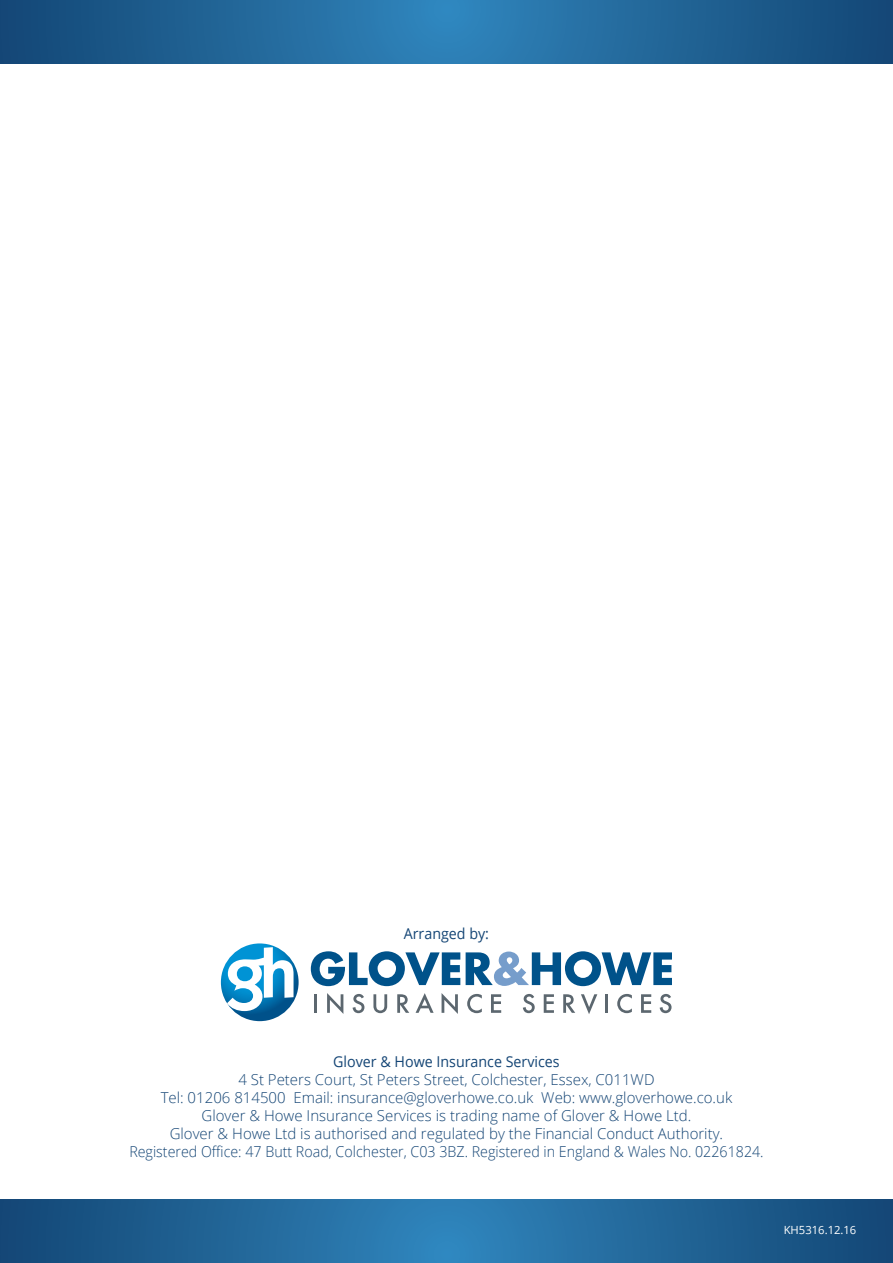
<style>
.page{position:relative;width:893px;height:1263px;background:#fff}
.page>*{position:absolute;margin:0;border:0;box-sizing:border-box;transform-origin:0 0}
.t1{font:300 15px/18px "Open Sans";color:#144575;text-align:center}
.t2{font:15px "Open Sans";color:#144575;scale:.95 1}
.t3{font:11.25px "Open Sans";color:#fff}
</style>
<div class="page">
<svg style="left:0;top:1199px;width:893px;height:64px;background:#216597"></svg>
<svg style="left:0;top:0;width:893px;height:64px;background:#216597"></svg>
<svg style="left:311px;top:951px;width:149px;height:35px"></svg>
<svg style="left:466px;top:951px;width:206px;height:35px"></svg>
<svg style="left:221px;top:943px;width:78px;height:78px"></svg>
<svg style="left:227px;top:947px;width:67px;height:64px"></svg>
<hr style="left:314px;top:994px;width:3px;height:19px;background:#5c676f">
<svg style="left:327px;top:993px;width:16px;height:21px"></svg>
<svg style="left:353px;top:994px;width:11px;height:19px"></svg>
<svg style="left:373px;top:994px;width:14px;height:19px"></svg>
<svg style="left:397px;top:994px;width:12px;height:19px"></svg>
<svg style="left:416px;top:993px;width:18px;height:20px"></svg>
<svg style="left:442px;top:993px;width:16px;height:21px"></svg>
<svg style="left:467px;top:994px;width:15px;height:19px"></svg>
<svg style="left:491px;top:994px;width:10px;height:19px"></svg>
<svg style="left:523px;top:994px;width:12px;height:19px"></svg>
<svg style="left:544px;top:994px;width:10px;height:19px"></svg>
<svg style="left:563px;top:994px;width:12px;height:19px"></svg>
<svg style="left:581px;top:994px;width:16px;height:20px"></svg>
<hr style="left:605px;top:994px;width:3px;height:19px;background:#5c676f">
<svg style="left:617px;top:994px;width:15px;height:19px"></svg>
<svg style="left:641px;top:994px;width:10px;height:19px"></svg>
<svg style="left:660px;top:994px;width:11px;height:19px"></svg>
<p class="t2" style="left:404px;top:923px;width:91px">Arranged by:</p>
<p class="t2" style="left:333px;top:1051px;width:240px">Glover &amp; Howe Insurance Services</p>
<p class="t1" style="left:129px;top:1070px;width:636px">4 St Peters Court, St Peters Street, Colchester, Essex, C011WD<br>Tel: 01206 814500 Email: insurance@gloverhowe.co.uk Web: www.gloverhowe.co.uk<br>Glover &amp; Howe Insurance Services is trading name of Glover &amp; Howe Ltd.<br>Glover &amp; Howe Ltd is authorised and regulated by the Financial Conduct Authority.<br>Registered Office: 47 Butt Road, Colchester, C03 3BZ. Registered in England &amp; Wales No. 02261824.</p>
<p class="t3" style="left:784px;top:1222px;width:74px">KH5316.12.16</p>
</div>
